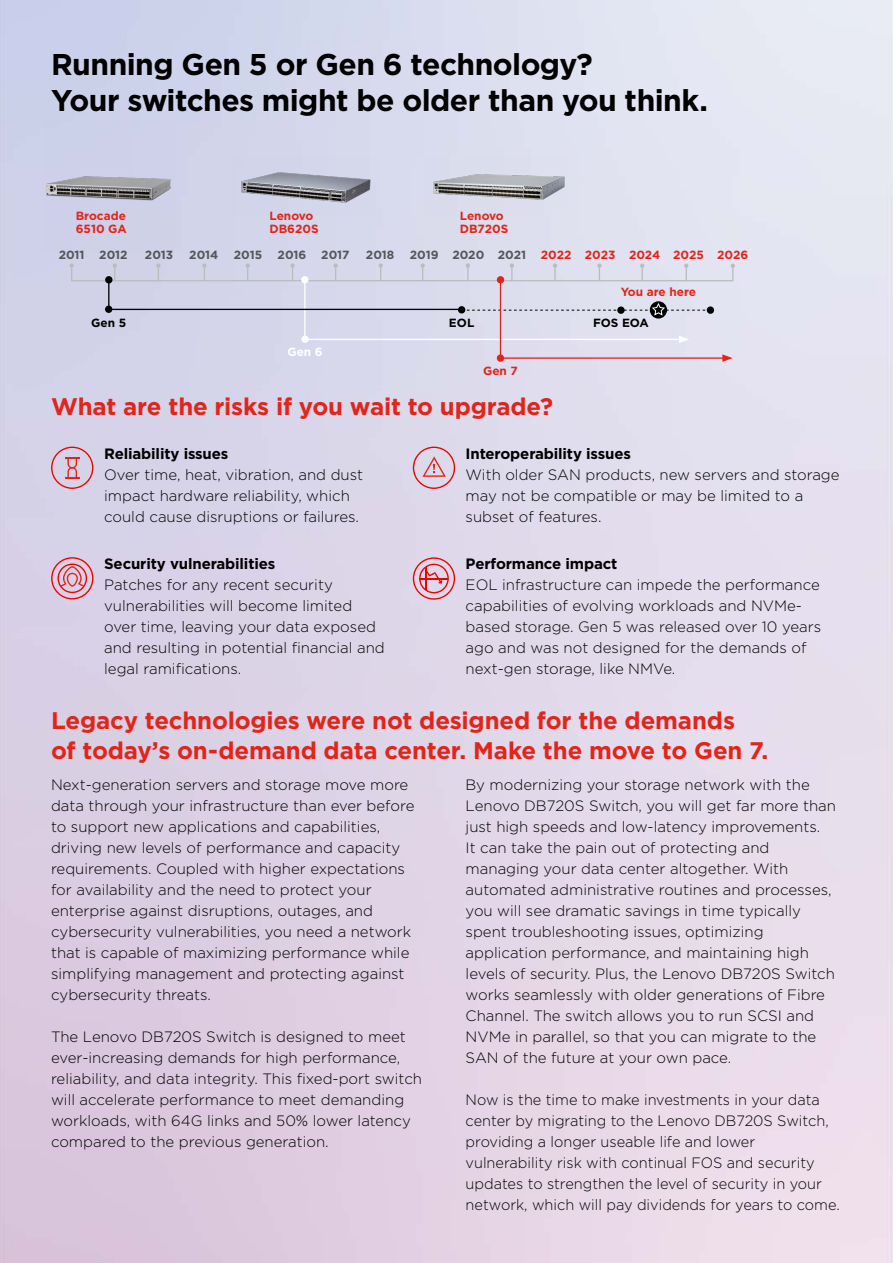
<style>
.page{position:relative;width:893px;height:1263px;background:#fff}
.page>*{position:absolute;margin:0;border:0;box-sizing:border-box;transform-origin:0 0}
.t1{font:700 30px/36px "Gotham";letter-spacing:-.02em;color:#000}
.t2{font:700 24px/30px "Gotham";letter-spacing:-.01em;color:#e1251b}
.t3{font:300 15px/21px "Gotham";color:#000}
.t4{font:700 15px "Gotham";letter-spacing:-.01em;color:#000}
.t5{font:700 11.85px/13.2px "Gotham";color:#e1251b}
.t6{font:700 11.85px "Gotham";color:#53565a}
.t7{font:700 11.85px "Gotham";color:#000}
.t8{font:700 11.85px "Gotham";color:#fff}
.s1{color:#53565a}
</style>
<div class="page">
<img style="left:0;top:0;width:893px;height:1263px">
<svg style="left:70px;top:263px;width:4px;height:5px"></svg>
<svg style="left:107px;top:263px;width:628px;height:99px;background:#d6d5e6"></svg>
<div style="left:497px;top:354px;width:7px;height:8px;background:#e1251b;border-radius:50%"></div>
<div style="left:301px;top:336px;width:8px;height:7px;background:#fff;border-radius:50%"></div>
<div style="left:105px;top:306px;width:7px;height:7px;background:#000;border-radius:50%"></div>
<img style="left:232px;top:157px;width:149px;height:58px">
<img style="left:43px;top:120px;width:132px;height:132px">
<img style="left:425px;top:159px;width:149px;height:55px">
<svg style="left:51px;top:447px;width:42px;height:42px;background:#d8b3c3"></svg>
<svg style="left:413px;top:447px;width:42px;height:42px;background:#ddb9c6"></svg>
<svg style="left:51px;top:557px;width:42px;height:42px;background:#dba3b2"></svg>
<svg style="left:413px;top:557px;width:42px;height:43px;background:#e1a6b2"></svg>
<h1 class="t1" style="left:51px;top:46px;width:658px">Running Gen 5 or Gen 6 technology?<br>Your switches might be older than you think.</h1>
<p class="t5" style="left:76px;top:209px;width:53px">Brocade<br>6510 GA</p>
<p class="t5" style="left:269px;top:209px;width:51px">Lenovo<br>DB620S</p>
<p class="t5" style="left:460px;top:209px;width:50px">Lenovo<br>DB720S</p>
<p class="t6" style="left:59px;top:247px;width:71px">2011 2012</p>
<p class="t6" style="left:145px;top:247px;width:30px">2013</p>
<p class="t6" style="left:189px;top:247px;width:31px">2014</p>
<p class="t6" style="left:234px;top:247px;width:30px">2015</p>
<p class="t6" style="left:278px;top:247px;width:73px">2016 2017</p>
<p class="t6" style="left:366px;top:247px;width:30px">2018</p>
<p class="t5" style="left:410px;top:248px;width:295px"><span class="s1">2019 2020 2021</span> 2022 2023 2024 2025</p>
<p class="t5" style="left:621px;top:285px;width:77px">You are here</p>
<p class="t7" style="left:449px;top:315px;width:27px">EOL</p>
<p class="t7" style="left:593px;top:315px;width:57px">FOS EOA</p>
<p class="t5" style="left:483px;top:364px;width:36px">Gen 7</p>
<p class="t7" style="left:91px;top:315px;width:36px">Gen 5</p>
<p class="t8" style="left:287px;top:344px;width:37px">Gen 6</p>
<h2 class="t2" style="left:51px;top:391px;width:504px">What are the risks if you wait to upgrade?</h2>
<p class="t5" style="left:717px;top:248px;width:33px">2026</p>
<p class="t4" style="left:104px;top:443px;width:126px">Reliability issues</p>
<p class="t3" style="left:104px;top:463px;width:260px">Over time, heat, vibration, and dust impact hardware reliability, which could cause disruptions or failures.</p>
<p class="t4" style="left:104px;top:554px;width:173px">Security vulnerabilities</p>
<p class="t3" style="left:104px;top:574px;width:282px">Patches for any recent security vulnerabilities will become limited over time, leaving your data exposed and resulting in potential financial and legal ramifications.</p>
<p class="t4" style="left:466px;top:443px;width:167px">Interoperability issues</p>
<p class="t3" style="left:466px;top:463px;width:375px">With older SAN products, new servers and storage may not be compatible or may be limited to a subset of features.</p>
<p class="t4" style="left:466px;top:554px;width:153px">Performance impact</p>
<p class="t3" style="left:466px;top:574px;width:357px">EOL infrastructure can impede the performance capabilities of evolving workloads and NVMe&shy;based storage. Gen 5 was released over 10 years ago and was not designed for the demands of next-gen storage, like NMVe.</p>
<h2 class="t2" style="left:51px;top:706px;width:719px">Legacy technologies were not designed for the demands<br>of today’s on-demand data center. Make the move to Gen 7.</h2>
<p class="t3" style="left:51px;top:774px;width:365px">Next-generation servers and storage move more data through your infrastructure than ever before to support new applications and capabilities, driving new levels of performance and capacity requirements. Coupled with higher expectations for availability and the need to protect your enterprise against disruptions, outages, and cybersecurity vulnerabilities, you need a network that is capable of maximizing performance while simplifying management and protecting against cybersecurity threats.</p>
<p class="t3" style="left:51px;top:1026px;width:373px">The Lenovo DB720S Switch is designed to meet ever-increasing demands for high performance, reliability, and data integrity. This fixed-port switch will accelerate performance to meet demanding workloads, with 64G links and 50% lower latency compared to the previous generation.</p>
<p class="t3" style="left:466px;top:774px;width:372px">By modernizing your storage network with the Lenovo DB720S Switch, you will get far more than just high speeds and low-latency improvements.<br>It can take the pain out of protecting and managing your data center altogether. With automated administrative routines and processes, you will see dramatic savings in time typically spent troubleshooting issues, optimizing application performance, and maintaining high levels of security. Plus, the Lenovo DB720S Switch works seamlessly with older generations of Fibre Channel. The switch allows you to run SCSI and NVMe in parallel, so that you can migrate to the SAN of the future at your own pace.</p>
<p class="t3" style="left:466px;top:1089px;width:376px">Now is the time to make investments in your data center by migrating to the Lenovo DB720S Switch, providing a longer useable life and lower vulnerability risk with continual FOS and security updates to strengthen the level of security in your network, which will pay dividends for years to come.</p>
</div>
